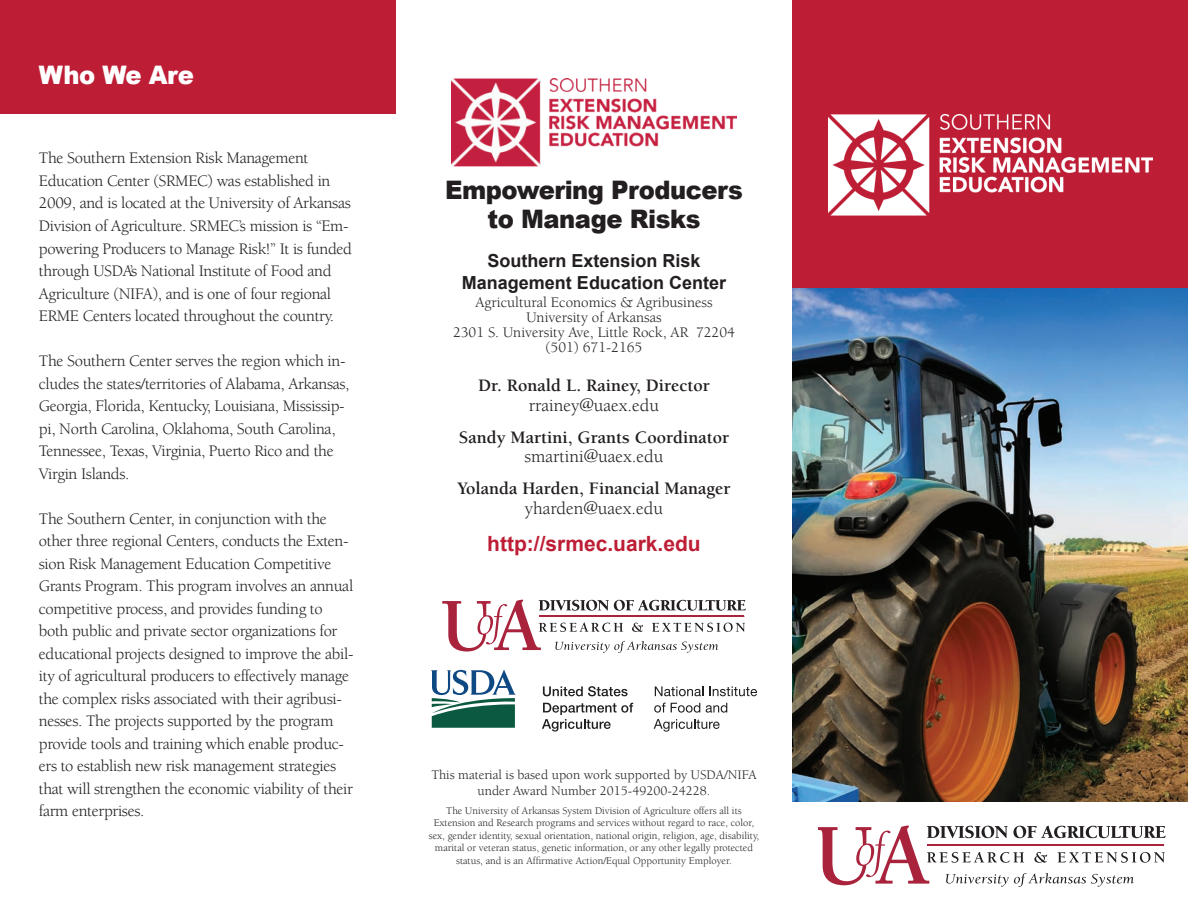
<style>
.page{position:relative;width:1188px;height:918px;background:#fff}
.page>*{position:absolute;margin:0;border:0;box-sizing:border-box;transform-origin:0 0}
.t1{font:900 25.5px/28.5px "Arial";letter-spacing:-.02em;color:#231f20;text-align:center;scale:.95 1}
.t2{font:900 25.5px "Arial";letter-spacing:-.02em;color:#fff;scale:.95 1}
.t3{font:700 21px "Arial";color:#be1e35}
.t4{font:700 18px "Berkeley";color:#231f20}
.t5{font:18px "Berkeley";color:#231f20}
.t6{font:700 18px/21.6px "Arial";color:#231f20;text-align:center}
.t7{font:16.5px/22.5px "Berkeley";letter-spacing:-.02em;color:#231f20}
.t8{font:15px/15px "Berkeley";color:#231f20;text-align:center}
.t9{font:13.5px/16.2px "Berkeley";color:#231f20;text-align:center}
.t10{font:10.5px/12.6px "Berkeley";color:#231f20;text-align:center}
</style>
<div class="page">
<div style="left:793px;top:0;width:395px;height:288px;background:#be1e35"></div>
<img style="left:451px;top:78px;width:285px;height:89px">
<div style="left:0;top:0;width:395px;height:113px;background:#be1e35"></div>
<img style="left:793px;top:288px;width:395px;height:513px">
<svg style="left:442px;top:600px;width:304px;height:53px"></svg>
<img style="left:828px;top:114px;width:324px;height:102px">
<svg style="left:431px;top:670px;width:85px;height:58px"></svg>
<svg style="left:543px;top:686px;width:85px;height:10px"></svg>
<svg style="left:542px;top:703px;width:91px;height:29px"></svg>
<svg style="left:655px;top:686px;width:48px;height:10px"></svg>
<svg style="left:709px;top:686px;width:48px;height:10px"></svg>
<svg style="left:654px;top:703px;width:46px;height:10px"></svg>
<svg style="left:706px;top:703px;width:21px;height:10px"></svg>
<svg style="left:654px;top:719px;width:66px;height:13px"></svg>
<svg style="left:819px;top:825px;width:347px;height:62px"></svg>
<h1 class="t2" style="left:39px;top:57px;width:165px">Who We Are</h1>
<p class="t7" style="left:39px;top:147px;width:315px">The Southern Extension Risk Management Education Center (SRMEC) was established in 2009, and is located at the University of Arkansas Division of Agriculture. SRMEC’s mission is “Em&shy;powering Producers to Manage Risk!” It is funded through USDA’s National Institute of Food and Agriculture (NIFA), and is one of four regional ERME Centers located throughout the country.</p>
<p class="t7" style="left:39px;top:350px;width:312px">The Southern Center serves the region which in&shy;cludes the states/territories of Alabama, Arkansas, Georgia, Florida, Kentucky, Louisiana, Mississip&shy;pi, North Carolina, Oklahoma, South Carolina, Tennessee, Texas, Virginia, Puerto Rico and the Virgin Islands.</p>
<p class="t7" style="left:39px;top:507px;width:316px">The Southern Center, in conjunction with the other three regional Centers, conducts the Exten&shy;sion Risk Management Education Competitive Grants Program. This program involves an annual competitive process, and provides funding to both public and private sector organizations for educational projects designed to improve the abil&shy;ity of agricultural producers to effectively manage the complex risks associated with their agribusi&shy;nesses. The projects supported by the program provide tools and training which enable produc&shy;ers to establish new risk management strategies that will strengthen the economic viability of their farm enterprises.</p>
<h1 class="t1" style="left:445px;top:175px;width:315px">Empowering Producers to Manage Risks</h1>
<p class="t6" style="left:462px;top:250px;width:266px">Southern Extension Risk<br>Management Education Center</p>
<p class="t8" style="left:453px;top:295px;width:283px">Agricultural Economics &amp; Agribusiness<br>University of Arkansas<br>2301 S. University Ave, Little Rock, AR 72204 (501) 671-2165</p>
<p class="t4" style="left:478px;top:376px;width:233px">Dr. Ronald L. Rainey, Director</p>
<p class="t5" style="left:529px;top:396px;width:132px">rrainey@uaex.edu</p>
<p class="t4" style="left:459px;top:428px;width:272px">Sandy Martini, Grants Coordinator</p>
<p class="t5" style="left:524px;top:447px;width:141px">smartini@uaex.edu</p>
<p class="t4" style="left:457px;top:479px;width:275px">Yolanda Harden, Financial Manager</p>
<p class="t5" style="left:525px;top:499px;width:140px">yharden@uaex.edu</p>
<p class="t3" style="left:487px;top:532px;width:215px">http://srmec.uark.edu</p>
<p class="t9" style="left:431px;top:767px;width:327px">This material is based upon work supported by USDA/NIFA under Award Number 2015-49200-24228.</p>
<p class="t10" style="left:429px;top:804px;width:332px">The University of Arkansas System Division of Agriculture offers all its Extension and Research programs and services without regard to race, color, sex, gender identity, sexual orientation, national origin, religion, age, disability, marital or veteran status, genetic information, or any other legally protected status, and is an Affirmative Action/Equal Opportunity Employer.</p>
</div>
